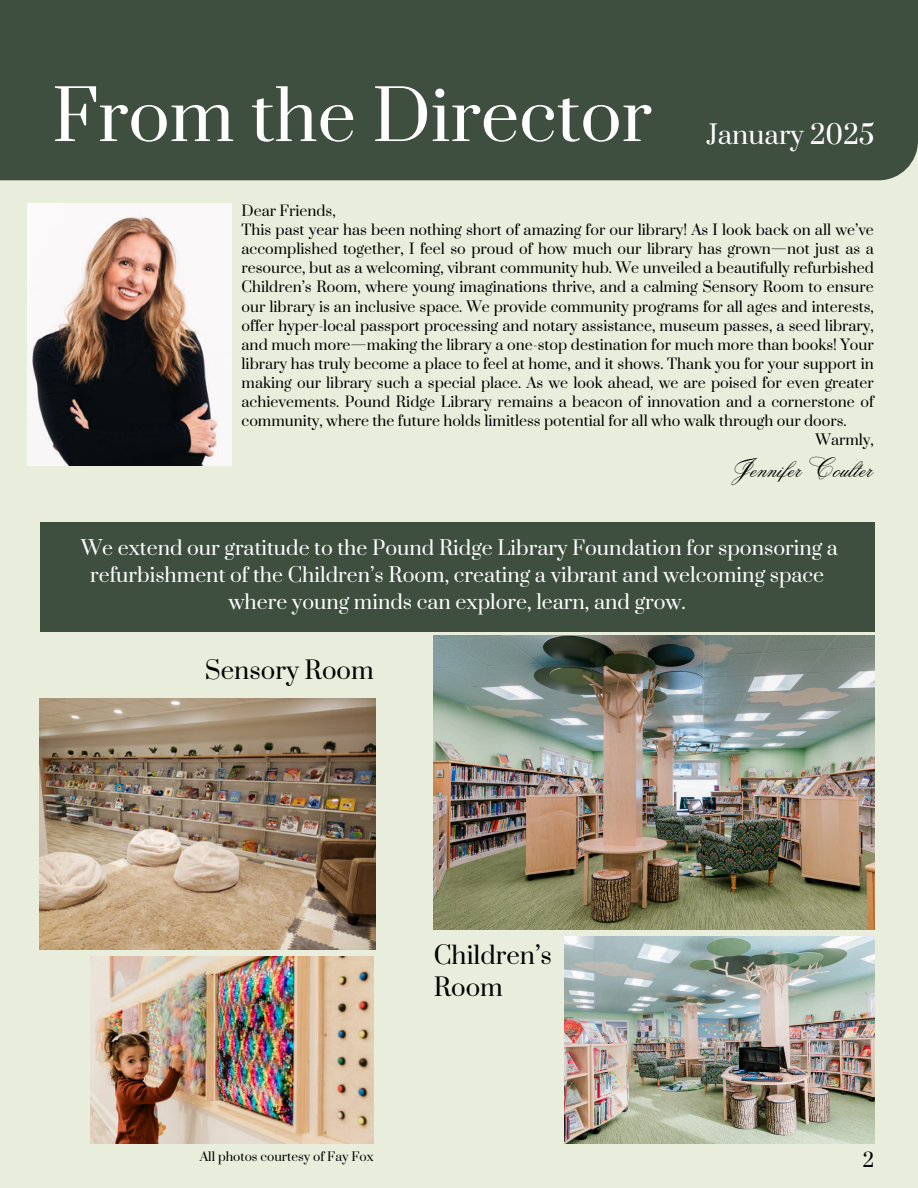
<style>
.page{position:relative;width:918px;height:1188px;background:#e9eddb}
.page>*{position:absolute;margin:0;border:0;box-sizing:border-box;transform-origin:0 0}
.t1{font:68.4px "Prata";color:#fff}
.t2{font:26.4px "Anonymous";color:#000}
.t3{font:25.5px "Prata";color:#fff}
.t4{font:24px/32.7px "Prata";color:#000}
.t5{font:19.5px/27px "Prata";color:#fff;text-align:center}
.t6{font:18.75px "Prata";color:#000}
.t7{font:14.25px "Prata";color:#000}
.t8{font:12px "Prata";color:#000}
</style>
<div class="page">
<div style="left:0;top:0;width:918px;height:180px;background:#3e4e3f"></div>
<img style="left:27px;top:204px;width:205px;height:262px">
<div style="left:40px;top:523px;width:834px;height:109px;background:#3e4e3f"></div>
<img style="left:434px;top:635px;width:441px;height:294px">
<img style="left:564px;top:937px;width:311px;height:207px">
<img style="left:40px;top:699px;width:335px;height:251px">
<img style="left:90px;top:956px;width:284px;height:188px">
<h1 class="t1" style="left:52px;top:59px;width:601px">From the Director</h1>
<h3 class="t3" style="left:706px;top:113px;width:170px">January 2025</h3>
<p class="t7" style="left:242px;top:199px;width:96px">Dear Friends,</p>
<p class="t7" style="left:242px;top:218px;width:634px">This past year has been nothing short of amazing for our library! As I look back on all we’ve</p>
<p class="t7" style="left:242px;top:237px;width:634px">accomplished together, I feel so proud of how much our library has grown—not just as a</p>
<p class="t7" style="left:242px;top:256px;width:634px">resource, but as a welcoming, vibrant community hub. We unveiled a beautifully refurbished</p>
<p class="t7" style="left:242px;top:275px;width:634px">Children’s Room, where young imaginations thrive, and a calming Sensory Room to ensure</p>
<p class="t7" style="left:242px;top:294px;width:634px">our library is an inclusive space. We provide community programs for all ages and interests,</p>
<p class="t7" style="left:242px;top:314px;width:634px">offer hyper-local passport processing and notary assistance, museum passes, a seed library,</p>
<p class="t7" style="left:242px;top:333px;width:634px">and much more—making the library a one-stop destination for much more than books! Your</p>
<p class="t7" style="left:242px;top:352px;width:634px">library has truly become a place to feel at home, and it shows. Thank you for your support in</p>
<p class="t7" style="left:242px;top:371px;width:634px">making our library such a special place. As we look ahead, we are poised for even greater</p>
<p class="t7" style="left:242px;top:390px;width:634px">achievements. Pound Ridge Library remains a beacon of innovation and a cornerstone of</p>
<p class="t7" style="left:242px;top:409px;width:607px">community, where the future holds limitless potential for all who walk through our doors.</p>
<p class="t7" style="left:816px;top:428px;width:60px">Warmly,</p>
<h2 class="t2" style="left:731px;top:457px;width:144px">Jennifer Coulter</h2>
<h3 class="t5" style="left:81px;top:533px;width:758px">We extend our gratitude to the Pound Ridge Library Foundation for sponsoring a refurbishment of the Children’s Room, creating a vibrant and welcoming space where young minds can explore, learn, and grow.</h3>
<h3 class="t4" style="left:205px;top:652px;width:170px">Sensory Room</h3>
<h3 class="t4" style="left:434px;top:937px;width:120px">Children’s<br>Room</h3>
<p class="t8" style="left:200px;top:1146px;width:176px">All photos courtesy of Fay Fox</p>
<h3 class="t6" style="left:863px;top:1145px;width:13px">2</h3>
</div>
